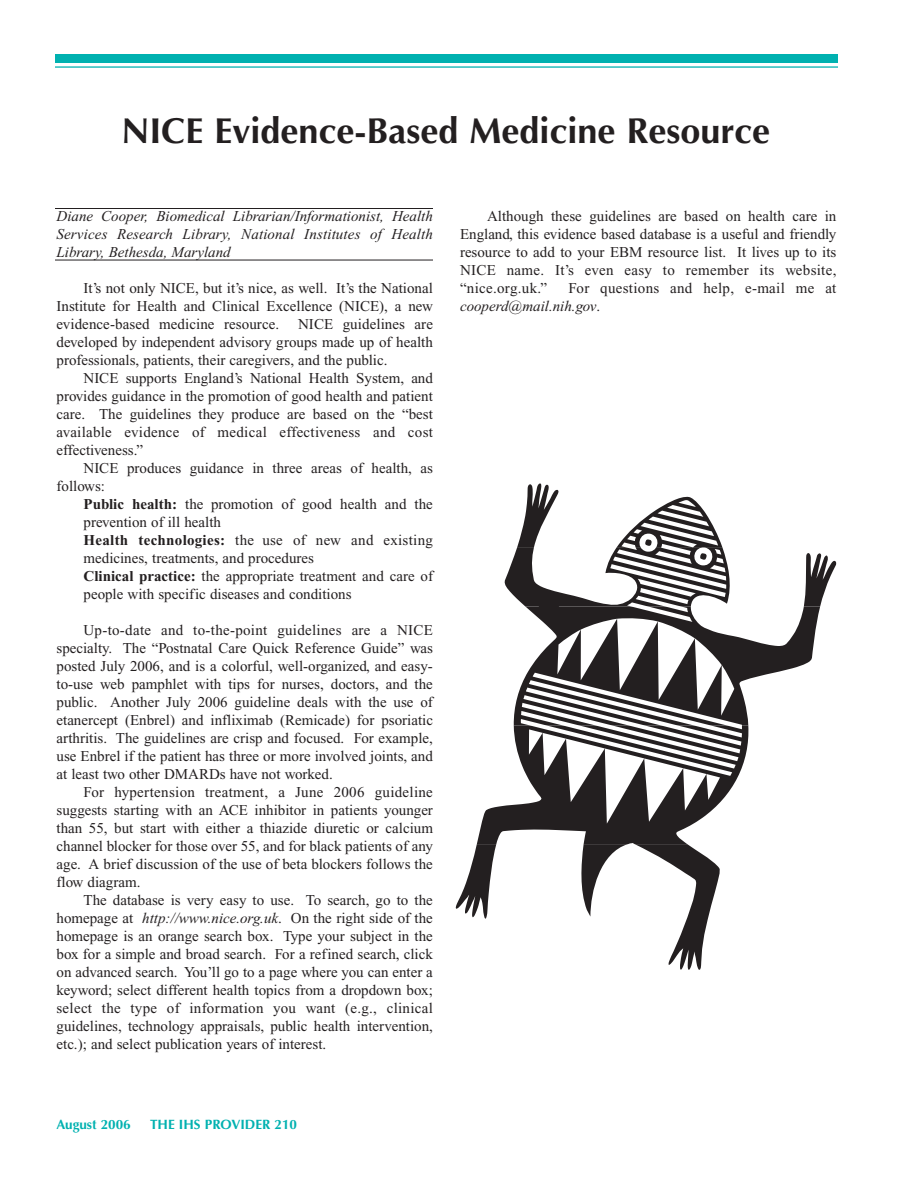
<style>
.page{position:relative;width:918px;height:1188px;background:#fff}
.page>*{position:absolute;margin:0;border:0;box-sizing:border-box;transform-origin:0 0}
.t1{font:700 36px "Optima";color:#231f20}
.t2{font:15px/18px "Times New Roman";color:#231f20;text-align:justify}
.t3{font:15px/18px "Times New Roman";letter-spacing:.02em;color:#231f20}
.t4{font:italic 15px/18px "Times New Roman";letter-spacing:.005em;color:#231f20;text-align:justify}
.t5{font:700 13.5px "Optima";color:#00b1b0}
.s1{font-weight:700}
.s2{font-style:italic}
</style>
<div class="page">
<div style="left:55px;top:55px;width:783px;height:8px;background:#00b1b0"></div>
<hr style="left:55px;top:66px;width:783px;height:2px;background:#00b1b0">
<hr style="left:55px;top:208px;width:378px;height:1px;background:#231f20">
<hr style="left:55px;top:260px;width:378px;height:1px;background:#231f20">
<svg style="left:456px;top:483px;width:380px;height:487px"></svg>
<h2 class="t1" style="left:121px;top:116px;width:650px">NICE Evidence-Based Medicine Resource</h2>
<p class="t4" style="left:57px;top:208px;width:378px">Diane Cooper, Biomedical Librarian/Informationist, Health Services Research Library, National Institutes of Health Library, Bethesda, Maryland</p>
<p class="t2" style="left:57px;top:280px;width:378px;text-indent:27px">It’s not only NICE, but it’s nice, as well. It’s the National Institute for Health and Clinical Excellence (NICE), a new evidence-based medicine resource.</p>
<p class="t2" style="left:298px;top:316px;width:136px">NICE guidelines are</p>
<p class="t2" style="left:57px;top:334px;width:378px">developed by independent advisory groups made up of health</p>
<p class="t2" style="left:57px;top:352px;width:332px">professionals, patients, their caregivers, and the public.</p>
<p class="t2" style="left:84px;top:370px;width:351px">NICE supports England’s National Health System, and</p>
<p class="t2" style="left:57px;top:388px;width:378px">provides guidance in the promotion of good health and patient</p>
<p class="t2" style="left:57px;top:406px;width:378px">care. The guidelines they produce are based on the “best</p>
<p class="t3" style="left:57px;top:424px;width:378px">available evidence of medical effectiveness and cost</p>
<p class="t2" style="left:57px;top:442px;width:88px">effectiveness.”</p>
<p class="t2" style="left:84px;top:460px;width:351px">NICE produces guidance in three areas of health, as</p>
<p class="t2" style="left:57px;top:478px;width:50px">follows:</p>
<p class="t2" style="left:84px;top:496px;width:351px"><span class="s1">Public health:</span> the promotion of good health and the</p>
<p class="t2" style="left:84px;top:514px;width:139px">prevention of ill health</p>
<p class="t3" style="left:84px;top:532px;width:351px"><span class="s1">Health technologies:</span> the use of new and existing</p>
<p class="t2" style="left:84px;top:550px;width:232px">medicines, treatments, and procedures</p>
<p class="t2" style="left:84px;top:568px;width:351px"><span class="s1">Clinical practice:</span> the appropriate treatment and care of</p>
<p class="t2" style="left:84px;top:586px;width:270px">people with specific diseases and conditions</p>
<p class="t3" style="left:84px;top:622px;width:351px">Up-to-date and to-the-point guidelines are a NICE</p>
<p class="t2" style="left:57px;top:640px;width:378px">specialty. The “Postnatal Care Quick Reference Guide” was</p>
<p class="t2" style="left:57px;top:658px;width:378px">posted July 2006, and is a colorful, well-organized, and easy-</p>
<p class="t2" style="left:57px;top:676px;width:378px">to-use web pamphlet with tips for nurses, doctors, and the</p>
<p class="t2" style="left:57px;top:694px;width:378px">public. Another July 2006 guideline deals with the use of</p>
<p class="t2" style="left:57px;top:712px;width:378px">etanercept (Enbrel) and infliximab (Remicade) for psoriatic</p>
<p class="t2" style="left:57px;top:730px;width:378px">arthritis. The guidelines are crisp and focused. For example,</p>
<p class="t2" style="left:57px;top:748px;width:378px">use Enbrel if the patient has three or more involved joints, and</p>
<p class="t2" style="left:57px;top:766px;width:278px">at least two other DMARDs have not worked.</p>
<p class="t3" style="left:84px;top:784px;width:351px">For hypertension treatment, a June 2006 guideline</p>
<p class="t2" style="left:57px;top:802px;width:378px">suggests starting with an ACE inhibitor in patients younger</p>
<p class="t2" style="left:57px;top:820px;width:378px">than 55, but start with either a thiazide diuretic or calcium</p>
<p class="t2" style="left:57px;top:838px;width:378px">channel blocker for those over 55, and for black patients of any</p>
<p class="t2" style="left:57px;top:856px;width:378px">age. A brief discussion of the use of beta blockers follows the</p>
<p class="t2" style="left:57px;top:874px;width:86px">flow diagram.</p>
<p class="t2" style="left:84px;top:892px;width:351px">The database is very easy to use. To search, go to the</p>
<p class="t2" style="left:57px;top:910px;width:378px">homepage at <span class="s2">http://www.nice.org.uk</span>. On the right side of the</p>
<p class="t2" style="left:57px;top:928px;width:378px">homepage is an orange search box. Type your subject in the</p>
<p class="t2" style="left:57px;top:946px;width:378px">box for a simple and broad search. For a refined search, click</p>
<p class="t2" style="left:57px;top:964px;width:378px">on advanced search. You’ll go to a page where you can enter a</p>
<p class="t2" style="left:57px;top:982px;width:378px">keyword; select different health topics from a dropdown box;</p>
<p class="t3" style="left:57px;top:1000px;width:378px">select the type of information you want (e.g., clinical</p>
<p class="t2" style="left:57px;top:1018px;width:378px">guidelines, technology appraisals, public health intervention,</p>
<p class="t2" style="left:57px;top:1036px;width:271px">etc.); and select publication years of interest.</p>
<p class="t2" style="left:460px;top:208px;width:378px;text-indent:27px">Although these guidelines are based on health care in England, this evidence based database is a useful and friendly resource to add to your EBM resource list. It lives up to its NICE name. It’s even easy to remember its website, “nice.org.uk.”</p>
<p class="t3" style="left:460px;top:280px;width:378px;text-indent:109px">For questions and help, e-mail me at <span class="s2">cooperd@mail.nih.gov</span>.</p>
<p class="t5" style="left:56px;top:1119px;width:76px">August 2006</p>
<p class="t5" style="left:150px;top:1119px;width:148px">THE IHS PROVIDER 210</p>
</div>
